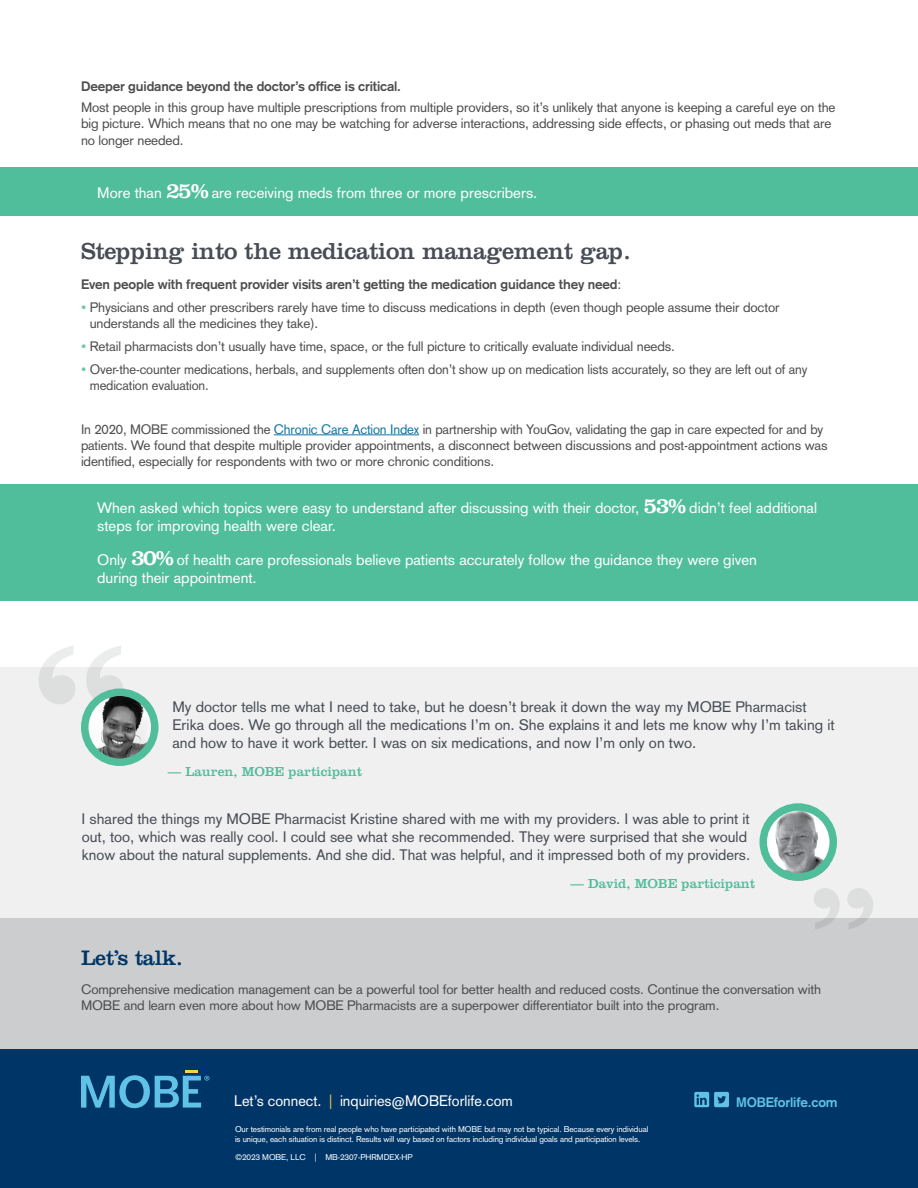
<style>
.page{position:relative;width:918px;height:1188px;background:#fff}
.page>*{position:absolute;margin:0;border:0;box-sizing:border-box;transform-origin:0 0}
.t1{font:24px "Clarendon LT Std";letter-spacing:-.01em;color:#474c55}
.t2{font:21.75px "Clarendon LT Std";letter-spacing:-.01em;color:#003667}
.t3{font:15px/18px "Basic Commercial LT Pro";color:#474c55}
.t4{font:15px/18px "Basic Commercial LT Pro";color:#fff}
.t5{font:13.5px/16.2px "Basic Commercial LT Pro";letter-spacing:-.01em;color:#4d4d4f}
.t6{font:13.5px/16.2px "Basic Commercial LT Pro";letter-spacing:-.01em;color:#4d4d4f;scale:.96 1}
.t7{font:700 13.5px "Basic Commercial LT Pro";letter-spacing:-.01em;color:#4d4d4f}
.t8{font:13.5px "Clarendon LT Std";color:#51be9b}
.t9{font:700 13.5px "Basic Commercial LT Pro";letter-spacing:-.01em;color:#61c2e8}
.t10{font:8.25px/9.9px "Basic Commercial LT Pro";letter-spacing:-.01em;color:#fff}
.s1{font-family:"Clarendon LT Std";font-size:22.5px}
.s2{font-weight:400}
.s3{font-size:10.5px;color:#71c6a8}
.s4{color:#1275a4}
.s5{font-size:14.55px;color:#fec04c}
</style>
<div class="page">
<div style="left:0;top:167px;width:918px;height:49px;background:#51be9b"></div>
<div style="left:0;top:484px;width:918px;height:117px;background:#51be9b"></div>
<div style="left:0;top:667px;width:918px;height:252px;background:#f0f0f0"></div>
<div style="left:0;top:1049px;width:918px;height:139px;background:#003667"></div>
<div style="left:0;top:918px;width:918px;height:131px;background:#cbcdce"></div>
<svg style="left:81px;top:1070px;width:128px;height:38px"></svg>
<svg style="left:694px;top:1092px;width:35px;height:15px"></svg>
<hr style="left:274px;top:435px;width:145px;height:1px;background:#1275a4">
<img style="left:83px;top:696px;width:68px;height:67px">
<div style="left:81px;top:688px;width:78px;height:78px;border:8px solid #51be9b;border-radius:50%"></div>
<img style="left:768px;top:804px;width:66px;height:77px">
<div style="left:759px;top:803px;width:78px;height:78px;border:8px solid #51be9b;border-radius:50%"></div>
<p class="t7" style="left:81px;top:78px;width:322px">Deeper guidance beyond the doctor’s office is critical.</p>
<p class="t5" style="left:81px;top:99px;width:756px">Most people in this group have multiple prescriptions from multiple providers, so it’s unlikely that anyone is keeping a careful eye on the big picture. Which means that no one may be watching for adverse interactions, addressing side effects, or phasing out meds that are no longer needed.</p>
<p class="t4" style="left:97px;top:184px;width:442px">More than <span class="s1">25%</span> are receiving meds from three or more prescribers.</p>
<h1 class="t1" style="left:81px;top:237px;width:551px">Stepping into the medication management gap.</h1>
<p class="t7" style="left:81px;top:276px;width:542px">Even people with frequent provider visits aren’t getting the medication guidance they need<span class="s2">:</span></p>
<p class="t5" style="left:90px;top:299px;width:691px;text-indent:-9px"><span class="s3">•</span> Physicians and other prescribers rarely have time to discuss medications in depth (even though people assume their doctor understands all the medicines they take).</p>
<p class="t5" style="left:81px;top:338px;width:596px"><span class="s3">•</span> Retail pharmacists don’t usually have time, space, or the full picture to critically evaluate individual needs.</p>
<p class="t6" style="left:90px;top:361px;width:749px;text-indent:-9px"><span class="s3">•</span> Over-the-counter medications, herbals, and supplements often don’t show up on medication lists accurately, so they are left out of any medication evaluation.</p>
<p class="t5" style="left:81px;top:421px;width:748px">In 2020, MOBE commissioned the <span class="s4">Chronic Care Action Index</span> in partnership with YouGov, validating the gap in care expected for and by patients. We found that despite multiple provider appointments, a disconnect between discussions and post-appointment actions was identified, especially for respondents with two or more chronic conditions.</p>
<p class="t4" style="left:97px;top:499px;width:721px">When asked which topics were easy to understand after discussing with their doctor, <span class="s1">53%</span> didn’t feel additional steps for improving health were clear.</p>
<p class="t4" style="left:97px;top:551px;width:661px">Only <span class="s1">30%</span> of health care professionals believe patients accurately follow the guidance they were given during their appointment.</p>
<p class="t3" style="left:172px;top:697px;width:664px">My doctor tells me what I need to take, but he doesn’t break it down the way my MOBE Pharmacist<br>Erika does. We go through all the medications I’m on. She explains it and lets me know why I’m taking it and how to have it work better. I was on six medications, and now I’m only on two.</p>
<p class="t8" style="left:168px;top:764px;width:196px">— Lauren, MOBE participant</p>
<p class="t3" style="left:82px;top:809px;width:670px">I shared the things my MOBE Pharmacist Kristine shared with me with my providers. I was able to print it out, too, which was really cool. I could see what she recommended. They were surprised that she would know about the natural supplements. And she did. That was helpful, and it impressed both of my providers.</p>
<p class="t8" style="left:571px;top:876px;width:186px">— David, MOBE participant</p>
<h2 class="t2" style="left:81px;top:945px;width:103px">Let’s talk.</h2>
<p class="t5" style="left:81px;top:981px;width:742px">Comprehensive medication management can be a powerful tool for better health and reduced costs. Continue the conversation with<br>MOBE and learn even more about how MOBE Pharmacists are a superpower differentiator built into the program.</p>
<p class="t4" style="left:234px;top:1092px;width:280px">Let’s connect. <span class="s5">|</span> inquiries@MOBEforlife.com</p>
<p class="t9" style="left:736px;top:1094px;width:103px">MOBEforlife.com</p>
<p class="t10" style="left:235px;top:1125px;width:415px">Our testimonials are from real people who have participated with MOBE but may not be typical. Because every individual is unique, each situation is distinct. Results will vary based on factors including individual goals and participation levels.</p>
<p class="t10" style="left:236px;top:1153px;width:179px">©2023 MOBE, LLC | MB-2307-PHRMDEX-HP</p>
</div>
